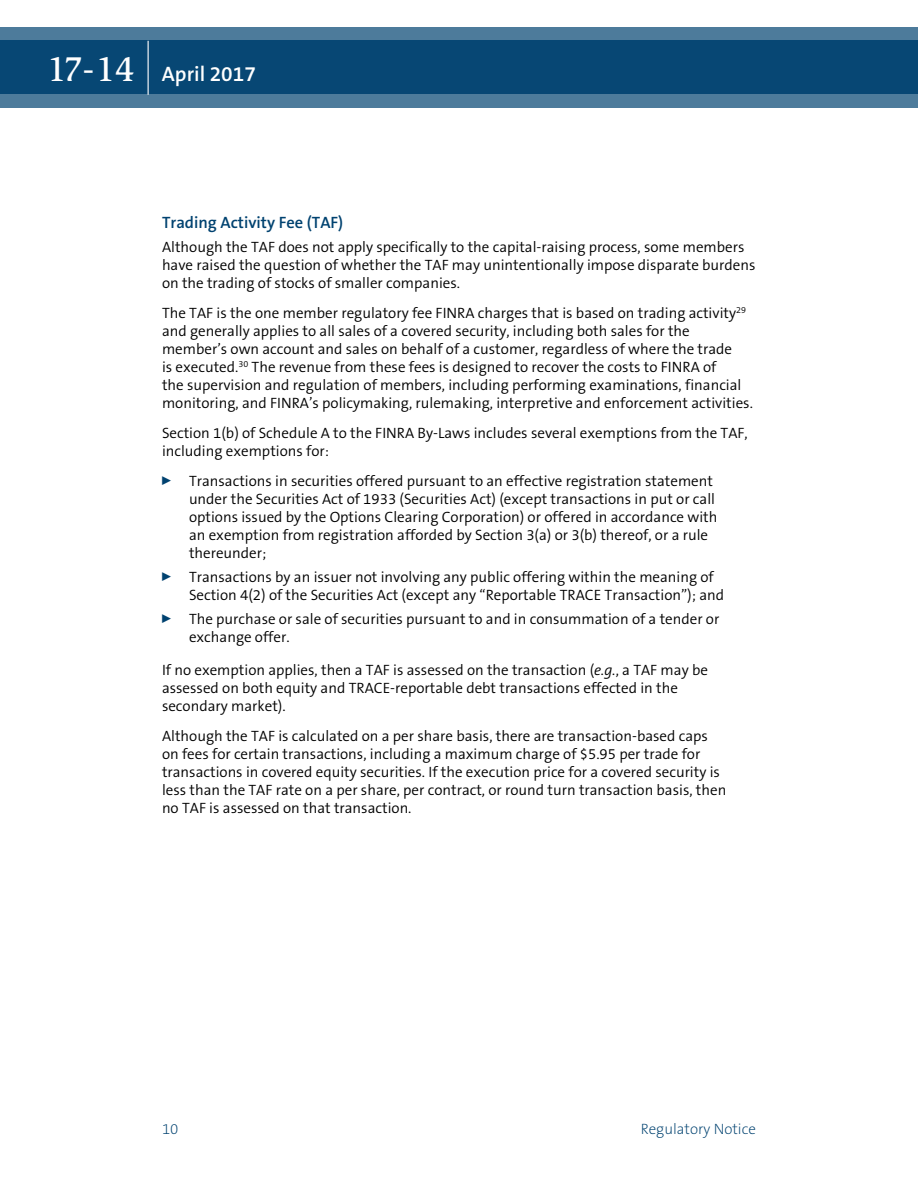
<style>
.page{position:relative;width:918px;height:1188px;background:#fff}
.page>*{position:absolute;margin:0;border:0;box-sizing:border-box;transform-origin:0 0}
.t1{font:600 21px "The Sans B6";color:#fff}
.head_sub{font:600 16.5px "The Sans B6";color:#004270}
.text{font:300 15px/18px "The Sans B4";color:#000}
.t2{font:200 15px "The Sans B2";color:#004270}
.s1{font-family:"Slimbach LT";font-weight:500;font-size:36px}
.s2{font-style:italic}
</style>
<div class="page">
<svg style="left:0;top:27px;width:918px;height:81px;background:#1e5881"></svg>
<hr style="left:148px;top:41px;width:1px;height:54px;background:#fff">
<h1 class="t1" style="left:47px;top:63px;width:210px"><span class="s1">17-14</span> April 2017</h1>
<p class="head_sub" style="left:162px;top:214px;width:183px">Trading Activity Fee (TAF)</p>
<p class="text" style="left:162px;top:239px;width:595px">Although the TAF does not apply specifically to the capital-raising process, some members have raised the question of whether the TAF may unintentionally impose disparate burdens on the trading of stocks of smaller companies.</p>
<p class="text" style="left:162px;top:305px;width:592px">The TAF is the one member regulatory fee FINRA charges that is based on trading activity<sup>29 </sup>and generally applies to all sales of a covered security, including both sales for the member’s own account and sales on behalf of a customer, regardless of where the trade<br>is executed.<sup>30</sup> The revenue from these fees is designed to recover the costs to FINRA of<br>the supervision and regulation of members, including performing examinations, financial monitoring, and FINRA’s policymaking, rulemaking, interpretive and enforcement activities.</p>
<p class="text" style="left:162px;top:425px;width:587px">Section 1(b) of Schedule A to the FINRA By-Laws includes several exemptions from the TAF, including exemptions for:</p>
<p class="text" style="left:189px;top:473px;width:530px;text-indent:-27px"><sup>0</sup> Transactions in securities offered pursuant to an effective registration statement under the Securities Act of 1933 (Securities Act) (except transactions in put or call options issued by the Options Clearing Corporation) or offered in accordance with an exemption from registration afforded by Section 3(a) or 3(b) thereof, or a rule thereunder;</p>
<p class="text" style="left:189px;top:569px;width:537px;text-indent:-27px"><sup>0</sup> Transactions by an issuer not involving any public offering within the meaning of<br>Section 4(2) of the Securities Act (except any “Reportable TRACE Transaction”); and</p>
<p class="text" style="left:189px;top:611px;width:532px;text-indent:-27px"><sup>0</sup> The purchase or sale of securities pursuant to and in consummation of a tender or exchange offer.</p>
<p class="text" style="left:162px;top:662px;width:547px">If no exemption applies, then a TAF is assessed on the transaction (<span class="s2">e.g.</span>, a TAF may be assessed on both equity and TRACE-reportable debt transactions effected in the secondary market).</p>
<p class="text" style="left:162px;top:728px;width:566px">Although the TAF is calculated on a per share basis, there are transaction-based caps on fees for certain transactions, including a maximum charge of $5.95 per trade for transactions in covered equity securities. If the execution price for a covered security is less than the TAF rate on a per share, per contract, or round turn transaction basis, then no TAF is assessed on that transaction.</p>
<p class="t2" style="left:162px;top:1121px;width:18px">10</p>
<p class="t2" style="left:641px;top:1121px;width:117px">Regulatory Notice</p>
</div>
